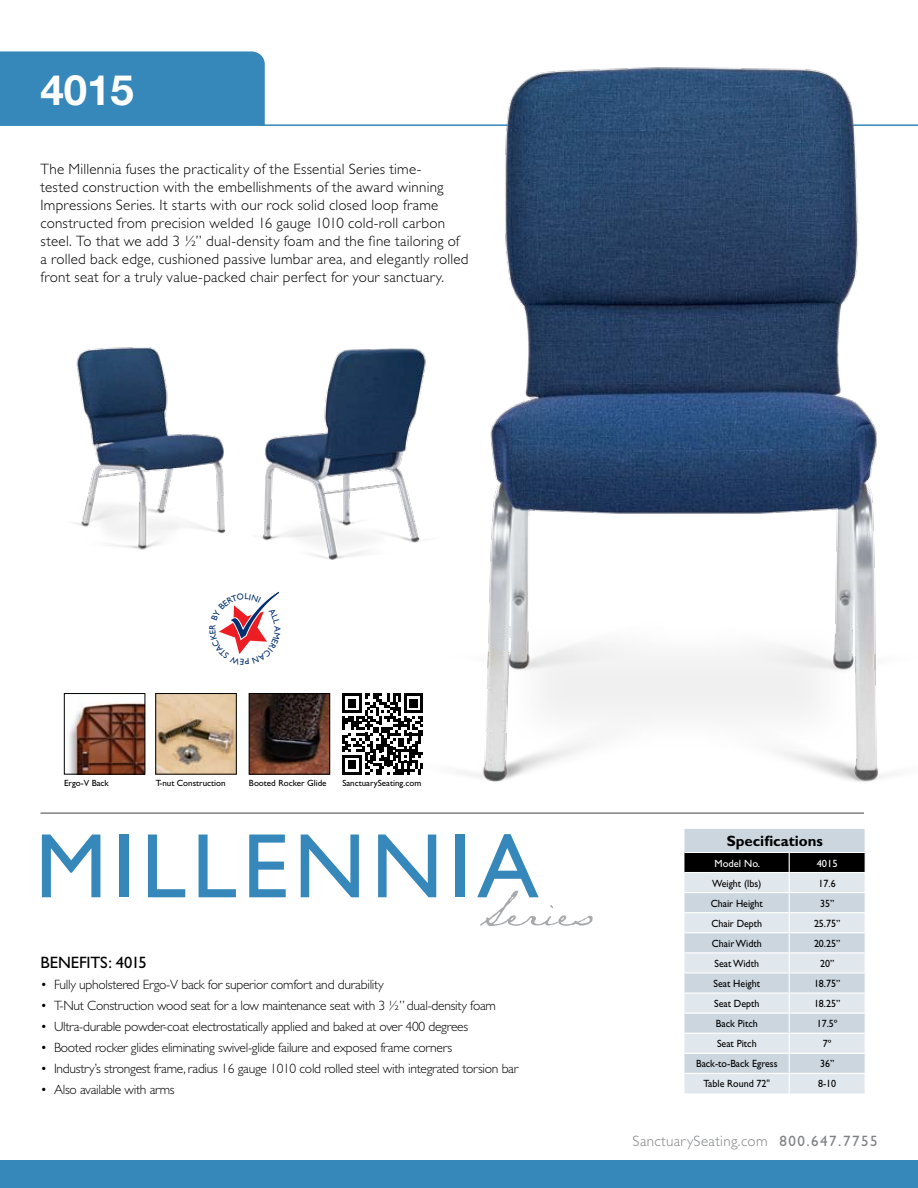
<style>
.page{position:relative;width:918px;height:1188px;background:#fff}
.page>*{position:absolute;margin:0;border:0;box-sizing:border-box;transform-origin:0 0}
.t1{font:92.1px "Gill Sans";letter-spacing:.06em;color:#3687ba}
.t2{font:italic 52.35px "Texas Hero";color:#a7a9ac}
.t3{font:700 42px "Helvetica Neue";color:#fff}
.t4{font:16.5px "Gill Sans";letter-spacing:-.005em;color:#000}
.Intro_Text{font:300 15px/18px "Gill Sans";letter-spacing:.015em;color:#000}
.t5{font:300 15px "Gill Sans";letter-spacing:.025em;color:#808285}
.t6{font:700 15px "Gill Sans";color:#000}
.t7{font:300 13.5px "Gill Sans";letter-spacing:-.02em;color:#000}
.t8{font:10.5px "Gill Sans";color:#000;scale:.95 1}
.t9{font:10.5px "Gill Sans";color:#fff}
.t10{font:9px "Gill Sans";color:#000}
.t11{font:8.7px "Gill Sans";color:#002e6e}
.s1{font-weight:400}
</style>
<div class="page">
<hr style="left:260px;top:124px;width:658px;height:2px;background:#3687ba">
<img style="left:409px;top:67px;width:509px;height:715px">
<div style="left:0;top:51px;width:265px;height:75px;background:#3687ba"></div>
<hr style="left:40px;top:812px;width:824px;height:2px;background:#808285">
<img style="left:75px;top:347px;width:150px;height:203px">
<img style="left:262px;top:335px;width:182px;height:239px">
<div style="left:0;top:1161px;width:918px;height:27px;background:#3687ba"></div>
<img style="left:69px;top:702px;width:74px;height:70px">
<div style="left:64px;top:693px;width:81px;height:81px;border:1px solid #000"></div>
<svg style="left:342px;top:694px;width:81px;height:81px"></svg>
<img style="left:251px;top:695px;width:77px;height:77px">
<div style="left:249px;top:693px;width:81px;height:81px;border:1px solid #000"></div>
<img style="left:158px;top:695px;width:77px;height:77px">
<div style="left:156px;top:693px;width:81px;height:81px;border:1px solid #000"></div>
<svg style="left:684px;top:829px;width:182px;height:264px;background:#c9d1d7"></svg>
<svg style="left:219px;top:591px;width:61px;height:63px"></svg>
<p class="t3" style="left:40px;top:64px;width:95px">4015</p>
<p class="Intro_Text" style="left:40px;top:160px;width:430px">The Millennia fuses the practicality of the Essential Series time-<br>tested construction with the embellishments of the award winning Impressions Series. It starts with our rock solid closed loop frame constructed from precision welded 16 gauge 1010 cold-roll carbon steel. To that we add 3 ½” dual-density foam and the fine tailoring of a rolled back edge, cushioned passive lumbar area, and elegantly rolled front seat for a truly value-packed chair perfect for your sanctuary.</p>
<p class="t11" style="left:283px;top:626px;width:7px;rotate:90deg">A</p>
<p class="t10" style="left:64px;top:777px;width:46px">Ergo-V Back</p>
<p class="t10" style="left:156px;top:777px;width:71px">T-nut Construction</p>
<p class="t10" style="left:249px;top:777px;width:79px">Booted Rocker Glide</p>
<p class="t10" style="left:342px;top:777px;width:80px">SanctuarySeating.com</p>
<p class="t1" style="left:35px;top:813px;width:505px">MILLENNIA</p>
<p class="t2" style="left:481px;top:888px;width:146px">Series</p>
<p class="t4" style="left:40px;top:953px;width:108px">BENEFITS: 4015</p>
<p class="t7" style="left:40px;top:977px;width:345px">• Fully upholstered Ergo-V back for superior comfort and durability</p>
<p class="t7" style="left:40px;top:998px;width:457px">• T-Nut Construction wood seat for a low maintenance seat with 3 ½” dual-density foam</p>
<p class="t7" style="left:40px;top:1019px;width:429px">• Ultra-durable powder-coat electrostatically applied and baked at over 400 degrees</p>
<p class="t7" style="left:40px;top:1040px;width:413px">• Booted rocker glides eliminating swivel-glide failure and exposed frame corners</p>
<p class="t7" style="left:40px;top:1061px;width:479px">• Industry’s strongest frame, radius 16 gauge 1010 cold rolled steel with integrated torsion bar</p>
<p class="t7" style="left:40px;top:1082px;width:136px">• Also available with arms</p>
<p class="t6" style="left:727px;top:833px;width:98px">Specifications</p>
<p class="t9" style="left:715px;top:857px;width:47px">Model No.</p>
<p class="t9" style="left:817px;top:857px;width:22px">4015</p>
<p class="t8" style="left:712px;top:877px;width:53px">Weight (lbs)</p>
<p class="t8" style="left:819px;top:877px;width:20px">17.6</p>
<p class="t8" style="left:711px;top:897px;width:56px">Chair Height</p>
<p class="t8" style="left:820px;top:897px;width:16px">35”</p>
<p class="t8" style="left:711px;top:917px;width:55px">Chair Depth</p>
<p class="t8" style="left:814px;top:917px;width:29px">25.75”</p>
<p class="t8" style="left:712px;top:937px;width:54px">Chair Width</p>
<p class="t8" style="left:814px;top:937px;width:29px">20.25”</p>
<p class="t8" style="left:715px;top:957px;width:48px">Seat Width</p>
<p class="t8" style="left:820px;top:957px;width:16px">20”</p>
<p class="t8" style="left:714px;top:977px;width:50px">Seat Height</p>
<p class="t8" style="left:814px;top:977px;width:29px">18.75”</p>
<p class="t8" style="left:714px;top:998px;width:49px">Seat Depth</p>
<p class="t8" style="left:814px;top:998px;width:29px">18.25”</p>
<p class="t8" style="left:716px;top:1018px;width:45px">Back Pitch</p>
<p class="t8" style="left:817px;top:1018px;width:23px">17.5º</p>
<p class="t8" style="left:717px;top:1038px;width:43px">Seat Pitch</p>
<p class="t8" style="left:823px;top:1038px;width:11px">7º</p>
<p class="t8" style="left:696px;top:1058px;width:87px">Back-to-Back Egress</p>
<p class="t8" style="left:820px;top:1058px;width:16px">36”</p>
<p class="t8" style="left:704px;top:1078px;width:72px">Table Round 72"</p>
<p class="t8" style="left:818px;top:1078px;width:21px">8-10</p>
<p class="t5" style="left:633px;top:1132px;width:246px">SanctuarySeating.com <span class="s1">800.647.7755</span></p>
</div>
